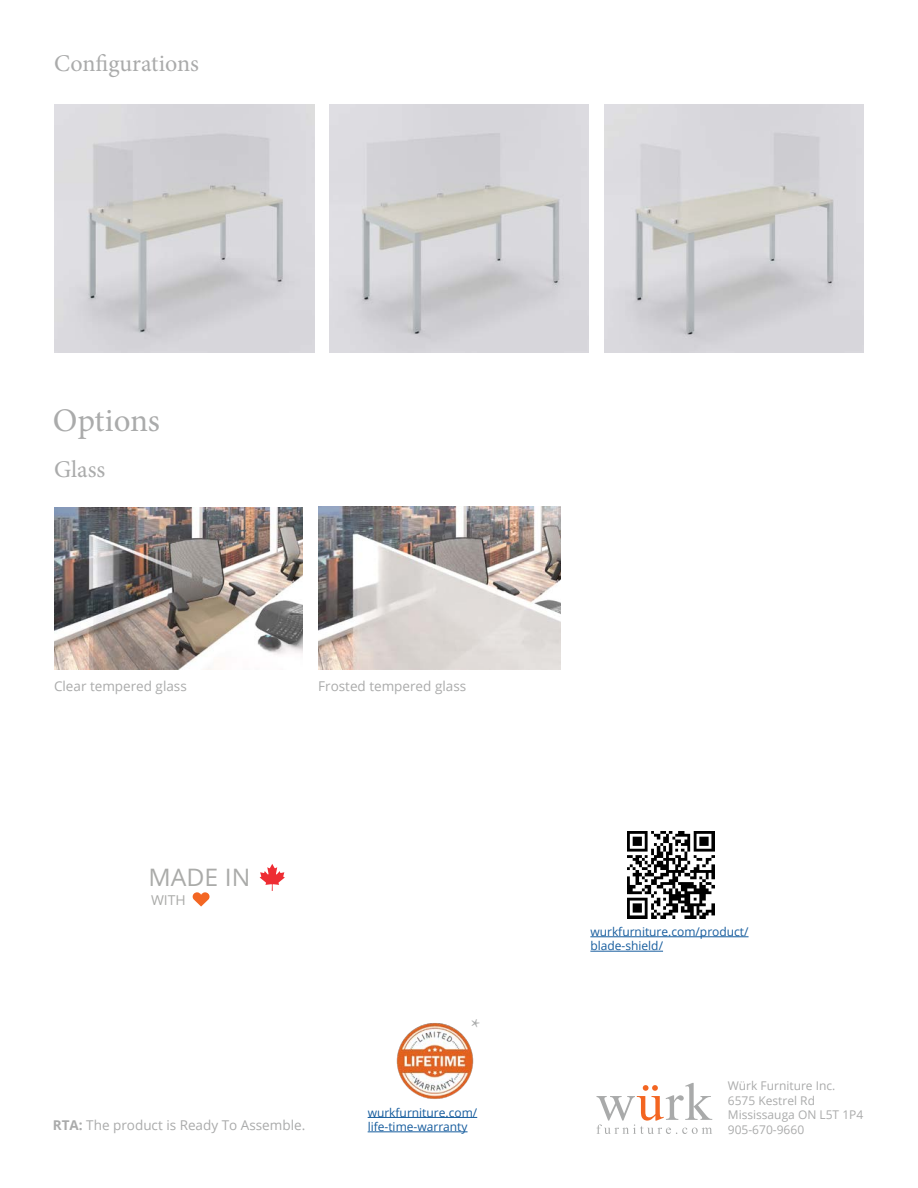
<style>
.page{position:relative;width:918px;height:1188px;background:#fff}
.page>*{position:absolute;margin:0;border:0;box-sizing:border-box;transform-origin:0 0}
.t1{font:33px "Minion Pro";letter-spacing:-.005em;color:#aaabab}
.t2{font:24px "Minion Pro";color:#aaabab}
.t3{font:24px "Open Sans";color:#aaaba9}
.t4{font:24px "Minion Pro";color:#abacac}
.t5{font:13.5px "Open Sans";color:#aaabab}
.t6{font:13.5px "Open Sans";color:#aaaba9}
.t7{font:12px/14.4px "Open Sans";color:#175d9e}
.t8{font:12px/14.4px "Open Sans";color:#aaabab}
.s1{font-weight:700}
</style>
<div class="page">
<img style="left:396px;top:1023px;width:78px;height:76px">
<hr style="left:368px;top:1117px;width:109px;height:1px;background:#175d9e">
<hr style="left:368px;top:1132px;width:100px;height:1px;background:#175d9e">
<svg style="left:260px;top:864px;width:25px;height:27px"></svg>
<svg style="left:193px;top:892px;width:17px;height:14px"></svg>
<svg style="left:596px;top:1083px;width:116px;height:51px"></svg>
<img style="left:54px;top:507px;width:248px;height:163px">
<img style="left:318px;top:506px;width:243px;height:163px">
<hr style="left:590px;top:936px;width:159px;height:1px;background:#175d9e">
<hr style="left:590px;top:951px;width:73px;height:1px;background:#175d9e">
<img style="left:329px;top:104px;width:260px;height:249px">
<img style="left:54px;top:104px;width:260px;height:249px">
<img style="left:604px;top:104px;width:260px;height:249px">
<img style="left:628px;top:832px;width:87px;height:87px">
<p class="t2" style="left:54px;top:48px;width:146px">Configurations</p>
<p class="t1" style="left:53px;top:399px;width:109px">Options</p>
<p class="t2" style="left:54px;top:453px;width:53px">Glass</p>
<p class="t5" style="left:54px;top:677px;width:134px">Clear tempered glass</p>
<p class="t5" style="left:318px;top:677px;width:150px">Frosted tempered glass</p>
<h2 class="t3" style="left:149px;top:861px;width:103px">MADE IN</h2>
<p class="t6" style="left:151px;top:891px;width:36px">WITH</p>
<p class="t5" style="left:53px;top:1116px;width:254px"><span class="s1">RTA:</span> The product is Ready To Assemble.</p>
<p class="t4" style="left:471px;top:1011px;width:11px">*</p>
<p class="t7" style="left:368px;top:1105px;width:111px">wurkfurniture.com/ life-time-warranty</p>
<p class="t7" style="left:590px;top:924px;width:160px">wurkfurniture.com/product/ blade-shield/</p>
<p class="t8" style="left:728px;top:1079px;width:109px">Würk Furniture Inc.</p>
<p class="t8" style="left:728px;top:1093px;width:137px">6575 Kestrel Rd<br>Mississauga ON L5T 1P4</p>
<p class="t8" style="left:728px;top:1122px;width:78px">905-670-9660</p>
</div>
